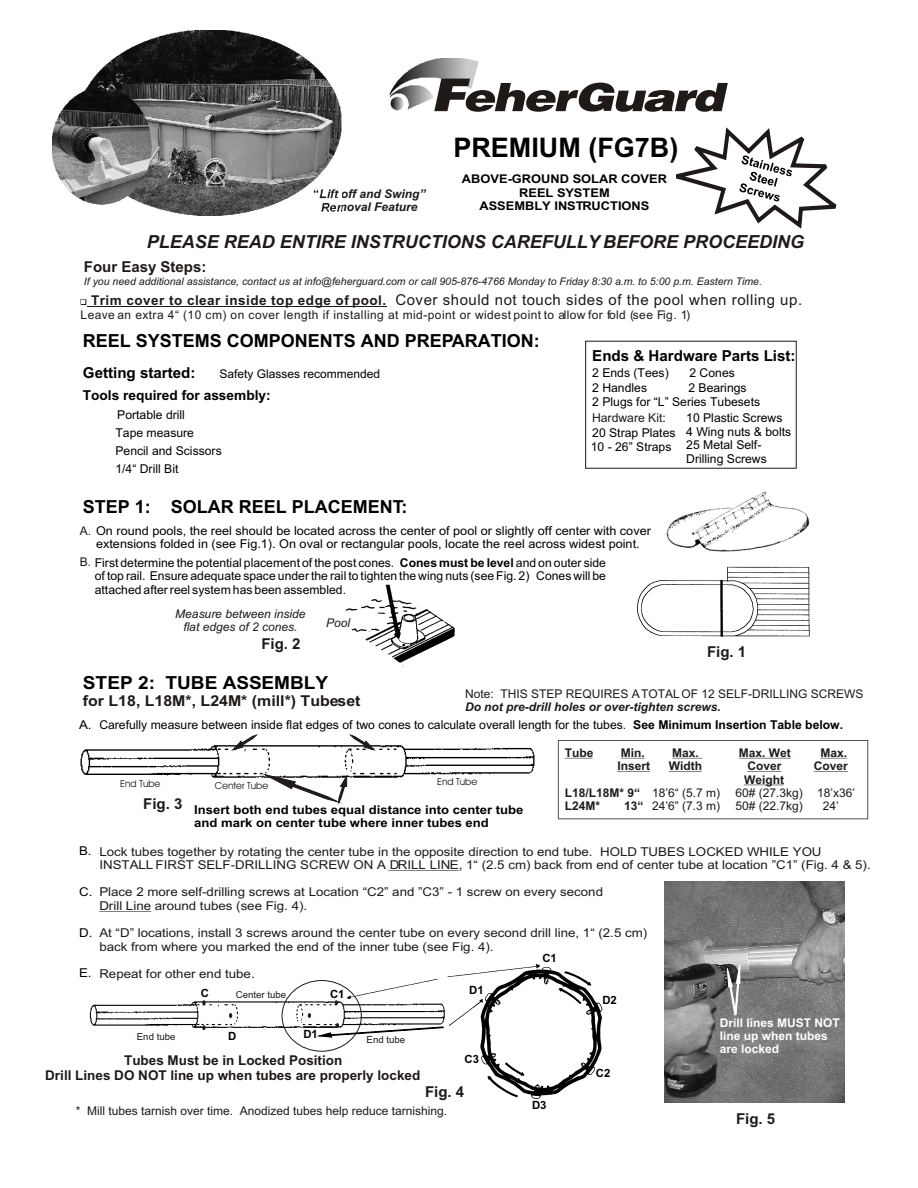
<style>
.page{position:relative;width:918px;height:1188px;background:#fff}
.page>*{position:absolute;margin:0;border:0;box-sizing:border-box;transform-origin:0 0}
.t1{font:700 27px "Arial";color:#000}
.t2{font:700 18px "Arial";color:#000}
.t3{font:italic 700 18px "Arial";color:#1f1a17}
.t4{font:700 18px "Arial";color:#000;scale:1.06 1}
.t5{font:700 15.15px "Arial";color:#000}
.t6{font:15px "Arial";letter-spacing:.035em;color:#1f1a17}
.t7{font:700 15px "Arial";color:#1f1a17}
.t8{font:700 15px "Arial";color:#1f1a17;scale:1.06 1}
.t9{font:700 13.65px "Arial";color:#000}
.t10{font:700 13.5px/15.1px "Arial";color:#1f1a17;text-align:center}
.t11{font:12.15px/13.6px "Arial";color:#000}
.t12{font:12.15px/13.6px "Arial";color:#1f1a17;scale:1.09 1}
.t13{font:12.15px "Arial";color:#000;scale:1.04 1}
.t14{font:700 12.15px/13.6px "Arial";color:#000;scale:1.07 1}
.t15{font:12.15px "Arial";color:#1f1a17}
.t16{font:12.15px "Arial";color:#000;scale:1.09 1}
.t17{font:12px "Arial";color:#1f1a17}
.t18{font:12px "Arial";letter-spacing:.035em;color:#1f1a17}
.t19{font:700 12px "Arial";color:#1f1a17}
.t20{font:italic 700 12px/13.4px "Arial";color:#1f1a17;text-align:center}
.t21{font:700 12px/13.4px "Arial";color:#000;text-align:center;scale:1.07 1}
.t22{font:italic 12px/13.4px "Arial";color:#1f1a17;text-align:center}
.t23{font:700 12px/13.4px "Arial";color:#fff}
.t24{font:12px "Arial";color:#000}
.t25{font:700 11.4px "Arial";color:#000}
.t26{font:italic 10.5px "Arial";color:#1f1a17}
.t27{font:9.75px "Avant Garde Bk BT";color:#1f1a17}
.t28{font:9.6px "Arial";color:#1f1a17}
.s1{font-style:normal}
.s2{font-weight:700;font-size:13.5px}
.s3{font-size:12px;color:#1f1a17}
.s4{font-weight:700}
.s5{font-weight:400}
</style>
<div class="page">
<img style="left:333px;top:964px;width:270px;height:135px">
<img style="left:89px;top:999px;width:360px;height:34px">
<img style="left:664px;top:881px;width:180px;height:221px">
<svg style="left:726px;top:963px;width:15px;height:53px"></svg>
<img style="left:80px;top:745px;width:455px;height:33px">
<svg style="left:264px;top:774px;width:84px;height:31px"></svg>
<svg style="left:348px;top:734px;width:27px;height:17px"></svg>
<svg style="left:232px;top:734px;width:27px;height:17px"></svg>
<div style="left:282px;top:980px;width:80px;height:72px;border:1px solid #1f1a17;border-radius:50%"></div>
<svg style="left:308px;top:1013px;width:3px;height:5px"></svg>
<svg style="left:229px;top:1013px;width:3px;height:5px"></svg>
<svg style="left:335px;top:1000px;width:3px;height:5px"></svg>
<svg style="left:202px;top:1000px;width:3px;height:5px"></svg>
<svg style="left:202px;top:1025px;width:3px;height:5px"></svg>
<hr style="left:87px;top:306px;width:300px;height:1px;background:#1f1a17">
<svg style="left:317px;top:1023px;width:127px;height:14px"></svg>
<img style="left:346px;top:584px;width:109px;height:84px">
<hr style="left:388px;top:870px;width:71px;height:1px;background:#1f1a17">
<hr style="left:99px;top:911px;width:52px;height:1px;background:#1f1a17">
<img style="left:389px;top:59px;width:89px;height:52px">
<svg style="left:434px;top:79px;width:294px;height:33px"></svg>
<img style="left:86px;top:31px;width:255px;height:185px">
<img style="left:666px;top:491px;width:144px;height:61px">
<svg style="left:558px;top:740px;width:310px;height:79px"></svg>
<svg style="left:676px;top:127px;width:160px;height:102px"></svg>
<img style="left:53px;top:89px;width:99px;height:115px">
<img style="left:637px;top:566px;width:173px;height:71px">
<h1 class="t1" style="left:453px;top:137px;width:226px">PREMIUM (FG7B)</h1>
<p class="t21" style="left:462px;top:174px;width:193px">ABOVE-GROUND SOLAR COVER<br>REEL SYSTEM<br>ASSEMBLY INSTRUCTIONS</p>
<h2 class="t3" style="left:147px;top:235px;width:659px">PLEASE READ ENTIRE INSTRUCTIONS CAREFULLY BEFORE PROCEEDING</h2>
<p class="t20" style="left:313px;top:188px;width:114px"><span class="s1">“</span>Lift off and Swing”<br>Removal Feature</p>
<p class="t7" style="left:84px;top:261px;width:124px">Four Easy Steps:</p>
<p class="t26" style="left:84px;top:277px;width:680px">If you need additional assistance, contact us at info@feherguard.com or call 905-876-4766 Monday to Friday 8:30 a.m. to 5:00 p.m. Eastern Time.</p>
<p class="t6" style="left:91px;top:294px;width:713px"><span class="s2">Trim cover to clear inside top edge of pool.</span> Cover should not touch sides of the pool when rolling up.</p>
<p class="t18" style="left:81px;top:310px;width:611px">Leave an extra 4“ (10 cm) on cover length if installing at mid-point or widest point to allow for fold (see Fig. 1)</p>
<h2 class="t2" style="left:83px;top:334px;width:458px">REEL SYSTEMS COMPONENTS AND PREPARATION:</h2>
<p class="t5" style="left:83px;top:367px;width:114px">Getting started:</p>
<p class="t24" style="left:219px;top:369px;width:162px">Safety Glasses recommended</p>
<p class="t9" style="left:83px;top:390px;width:189px">Tools required for assembly:</p>
<p class="t11" style="left:115px;top:407px;width:108px;line-height:18px">Portable drill<br>Tape measure<br>Pencil and Scissors</p>
<p class="t11" style="left:115px;top:463px;width:64px">1/4“ Drill Bit</p>
<h2 class="t2" style="left:83px;top:500px;width:326px">STEP 1: SOLAR REEL PLACEMENT:</h2>
<p class="t5" style="left:592px;top:350px;width:205px">Ends &amp; Hardware Parts List:</p>
<p class="t11" style="left:592px;top:368px;width:78px">2 Ends (Tees)</p>
<p class="t11" style="left:689px;top:368px;width:47px">2 Cones</p>
<p class="t11" style="left:592px;top:382px;width:56px">2 Handles</p>
<p class="t11" style="left:592px;top:382px;width:170px;line-height:14.4px;text-indent:96px">2 Bearings<br>2 Plugs for “L” Series Tubesets</p>
<p class="t11" style="left:591px;top:427px;width:86px">20 Strap Plates<br>10 - 26” Straps</p>
<p class="t15" style="left:592px;top:414px;width:75px">Hardware Kit:</p>
<p class="t11" style="left:686px;top:412px;width:107px">10 Plastic Screws<br>4 Wing nuts &amp; bolts<br>25 Metal Self-<br>Drilling Screws</p>
<p class="t13" style="left:80px;top:526px;width:551px"><span class="s3">A.</span> On round pools, the reel should be located across the center of pool or slightly off center with cover</p>
<p class="t11" style="left:80px;top:557px;width:528px"><span class="s3">B.</span> First determine the potential placement of the post cones. <span class="s4">Cones must be level</span> and on outer side</p>
<p class="t13" style="left:96px;top:539px;width:524px">extensions folded in (see Fig.1). On oval or rectangular pools, locate the reel across widest point.</p>
<p class="t11" style="left:95px;top:570px;width:513px">of top rail. Ensure adequate space under the rail to tighten the wing nuts (see Fig. 2) Cones will be attached after reel system has been assembled.</p>
<p class="t22" style="left:175px;top:608px;width:132px">Measure between inside flat edges of 2 cones.</p>
<p class="t22" style="left:326px;top:617px;width:26px">Pool</p>
<p class="t7" style="left:261px;top:638px;width:41px">Fig. 2</p>
<p class="t7" style="left:707px;top:646px;width:41px">Fig. 1</p>
<h2 class="t4" style="left:83px;top:675px;width:233px">STEP 2: TUBE ASSEMBLY</h2>
<p class="t8" style="left:83px;top:695px;width:263px">for L18, L18M*, L24M* (mill*) Tubeset</p>
<p class="t17" style="left:465px;top:689px;width:400px">Note: THIS STEP REQUIRES A TOTAL OF 12 SELF-DRILLING SCREWS</p>
<p class="t20" style="left:465px;top:702px;width:257px">Do not pre-drill holes or over-tighten screws.</p>
<p class="t16" style="left:79px;top:720px;width:13px">A.</p>
<p class="t16" style="left:79px;top:847px;width:13px">B.</p>
<p class="t16" style="left:79px;top:887px;width:14px">C.</p>
<p class="t16" style="left:79px;top:928px;width:14px">D.</p>
<p class="t16" style="left:79px;top:969px;width:13px">E.</p>
<p class="t11" style="left:99px;top:719px;width:745px">Carefully measure between inside flat edges of two cones to calculate overall length for the tubes. <span class="s4">See Minimum Insertion Table below.</span></p>
<p class="t27" style="left:120px;top:779px;width:42px">End Tube</p>
<p class="t27" style="left:215px;top:781px;width:55px">Center Tube</p>
<p class="t27" style="left:437px;top:778px;width:42px">End Tube</p>
<p class="t7" style="left:143px;top:798px;width:41px">Fig. 3</p>
<p class="t14" style="left:194px;top:804px;width:309px">Insert both end tubes equal distance into center tube and mark on center tube where inner tubes end</p>
<p class="t19" style="left:565px;top:748px;width:30px">Tube</p>
<p class="t19" style="left:621px;top:748px;width:25px">Min.</p>
<p class="t19" style="left:672px;top:748px;width:28px">Max.</p>
<p class="t19" style="left:739px;top:748px;width:53px">Max. Wet</p>
<p class="t19" style="left:820px;top:748px;width:28px">Max.</p>
<p class="t19" style="left:617px;top:761px;width:34px">Insert</p>
<p class="t19" style="left:669px;top:761px;width:35px">Width</p>
<p class="t19" style="left:747px;top:761px;width:36px">Cover</p>
<p class="t19" style="left:814px;top:761px;width:36px">Cover</p>
<p class="t19" style="left:744px;top:775px;width:41px">Weight</p>
<p class="t19" style="left:565px;top:788px;width:157px">L18/L18M* 9“ <span class="s5">18’6“ (5.7 m)</span></p>
<p class="t17" style="left:736px;top:788px;width:121px">60# (27.3kg) 18’x36’</p>
<p class="t19" style="left:565px;top:802px;width:37px">L24M*</p>
<p class="t17" style="left:624px;top:802px;width:98px"><span class="s4">13“</span> 24’6” (7.3 m)</p>
<p class="t17" style="left:736px;top:802px;width:69px">50# (22.7kg)</p>
<p class="t17" style="left:823px;top:802px;width:18px">24’</p>
<p class="t12" style="left:99px;top:846px;width:709px">Lock tubes together by rotating the center tube in the opposite direction to end tube. HOLD TUBES LOCKED WHILE YOU<br>INSTALL FIRST SELF-DRILLING SCREW ON A DRILL LINE, 1“ (2.5 cm) back from end of center tube at location ”C1” (Fig. 4 &amp; 5).</p>
<p class="t12" style="left:99px;top:886px;width:464px">Place 2 more self-drilling screws at Location “C2” and ”C3” - 1 screw on every second<br>Drill Line around tubes (see Fig. 4).</p>
<p class="t12" style="left:99px;top:927px;width:504px">At “D” locations, install 3 screws around the center tube on every second drill line, 1“ (2.5 cm) back from where you marked the end of the inner tube (see Fig. 4).</p>
<p class="t12" style="left:99px;top:968px;width:144px">Repeat for other end tube.</p>
<p class="t25" style="left:542px;top:954px;width:16px">C1</p>
<p class="t25" style="left:201px;top:989px;width:10px">C</p>
<p class="t28" style="left:236px;top:991px;width:52px">Center tube</p>
<p class="t25" style="left:228px;top:1031px;width:10px">D</p>
<p class="t25" style="left:330px;top:990px;width:16px">C1</p>
<p class="t25" style="left:303px;top:1030px;width:16px">D1</p>
<p class="t28" style="left:137px;top:1033px;width:40px">End tube</p>
<p class="t28" style="left:367px;top:1037px;width:40px">End tube</p>
<p class="t10" style="left:45px;top:1054px;width:377px">Tubes Must be in Locked Position<br>Drill Lines DO NOT line up when tubes are properly locked</p>
<p class="t25" style="left:469px;top:985px;width:16px">D1</p>
<p class="t25" style="left:465px;top:1055px;width:16px">C3</p>
<p class="t7" style="left:425px;top:1086px;width:41px">Fig. 4</p>
<p class="t17" style="left:76px;top:1107px;width:373px">* Mill tubes tarnish over time. Anodized tubes help reduce tarnishing.</p>
<p class="t25" style="left:532px;top:1101px;width:16px">D3</p>
<p class="t25" style="left:602px;top:995px;width:16px">D2</p>
<p class="t25" style="left:596px;top:1068px;width:16px">C2</p>
<p class="t23" style="left:720px;top:1017px;width:121px">Drill lines MUST NOT line up when tubes are locked</p>
<p class="t7" style="left:736px;top:1113px;width:41px">Fig. 5</p>
</div>
